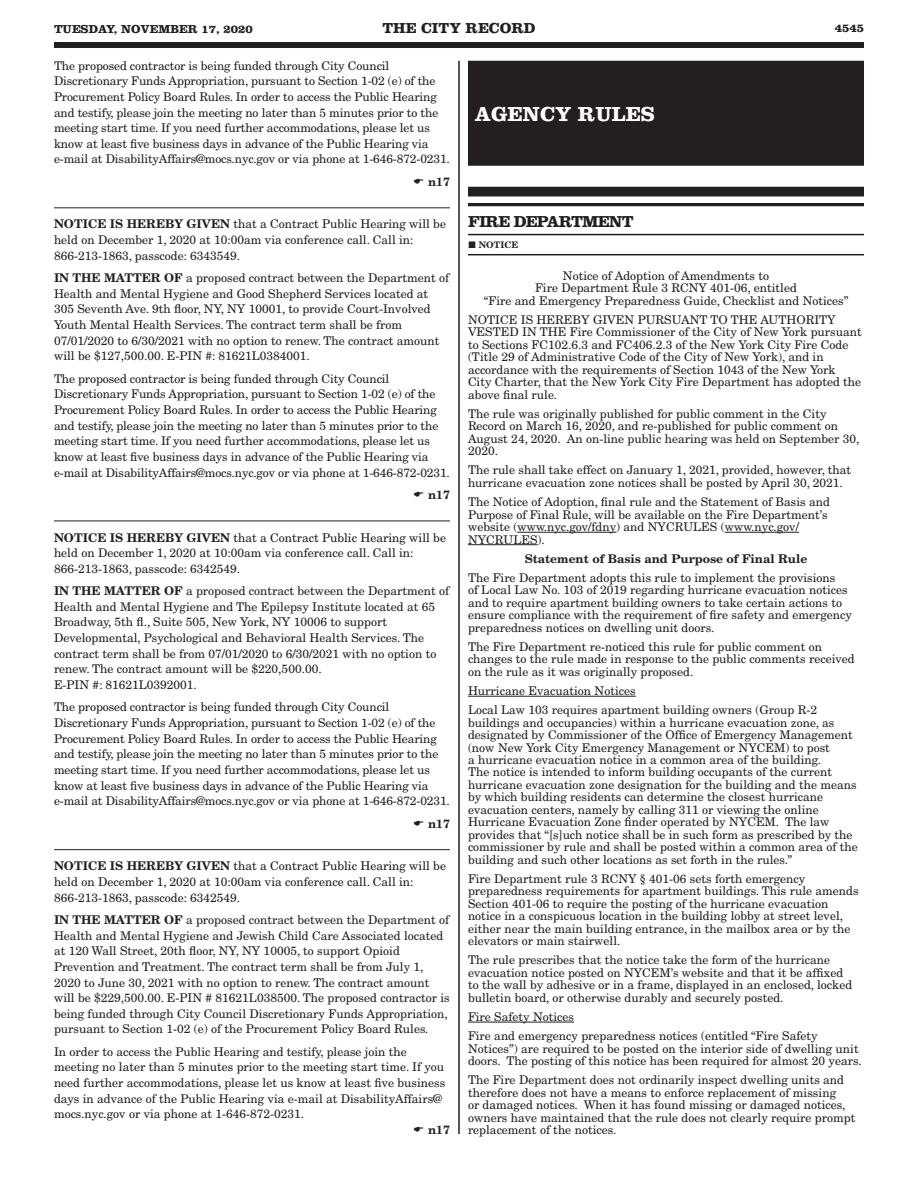
<style>
.page{position:relative;width:918px;height:1188px;background:#fff}
.page>*{position:absolute;margin:0;border:0;box-sizing:border-box;transform-origin:0 0}
.sec_name{font:700 21px "Clarendon LT Std";color:#fff}
.agency_name{font:700 16.5px "Clarendon LT Std";letter-spacing:-.05em;color:#231f20}
.t1{font:700 15px "Clarendon LT Std";color:#231f20}
.Space_After{font:12px/12.5px "New Century Schlbk LT Std";color:#231f20}
.p_line_inbetween{font:12px/15.6px "New Century Schlbk LT Std";color:#231f20}
.t2{font:700 12px "New Century Schlbk LT Std";color:#231f20}
.AA__Right_pg{font:700 12px "Clarendon LT Std";color:#231f20}
.t3{font:700 9px "New Century Schlbk LT Std";color:#231f20}
.s1{font-weight:700}
</style>
<div class="page">
<hr style="left:458px;top:61px;width:2px;height:1073px;background:#231f20">
<div style="left:54px;top:42px;width:810px;height:6px;background:#231f20"></div>
<hr style="left:54px;top:207px;width:396px;height:1px;background:#231f20">
<hr style="left:54px;top:521px;width:396px;height:1px;background:#231f20">
<hr style="left:54px;top:849px;width:396px;height:1px;background:#231f20">
<div style="left:468px;top:61px;width:396px;height:105px;background:#231f20"></div>
<div style="left:468px;top:187px;width:396px;height:10px;background:#231f20"></div>
<hr style="left:468px;top:203px;width:396px;height:3px;background:#231f20">
<hr style="left:468px;top:234px;width:396px;height:1px;background:#231f20">
<hr style="left:468px;top:254px;width:396px;height:1px;background:#231f20">
<hr style="left:517px;top:532px;width:99px;height:1px;background:#231f20">
<hr style="left:725px;top:532px;width:74px;height:1px;background:#231f20">
<hr style="left:468px;top:544px;width:70px;height:1px;background:#231f20">
<hr style="left:468px;top:696px;width:168px;height:1px;background:#231f20">
<hr style="left:468px;top:1022px;width:106px;height:1px;background:#231f20">
<p class="AA__Right_pg" style="left:54px;top:22px;width:200px">TUESDAY, NOVEMBER 17, 2020</p>
<p class="t1" style="left:382px;top:19px;width:155px">THE CITY RECORD</p>
<p class="AA__Right_pg" style="left:835px;top:21px;width:31px">4545</p>
<p class="Space_After" style="left:54px;top:58px;width:396px;line-height:15.6px">The proposed contractor is being funded through City Council Discretionary Funds Appropriation, pursuant to Section 1-02 (e) of the Procurement Policy Board Rules. In order to access the Public Hearing and testify, please join the meeting no later than 5 minutes prior to the meeting start time. If you need further accommodations, please let us know at least five business days in advance of the Public Hearing via e-mail at DisabilityAffairs@mocs.nyc.gov or via phone at 1-646-872-0231.</p>
<p class="t2" style="left:428px;top:174px;width:23px">n17</p>
<p class="p_line_inbetween" style="left:54px;top:216px;width:394px"><span class="s1">NOTICE IS HEREBY GIVEN</span> that a Contract Public Hearing will be held on December 1, 2020 at 10:00am via conference call. Call in:<br>866-213-1863, passcode: 6343549.</p>
<p class="Space_After" style="left:54px;top:270px;width:397px;line-height:15.6px"><span class="s1">IN THE MATTER OF</span> a proposed contract between the Department of Health and Mental Hygiene and Good Shepherd Services located at 305 Seventh Ave. 9th floor, NY, NY 10001, to provide Court-Involved Youth Mental Health Services. The contract term shall be from 07/01/2020 to 6/30/2021 with no option to renew. The contract amount will be $127,500.00. E-PIN #: 81621L0384001.</p>
<p class="Space_After" style="left:54px;top:371px;width:396px;line-height:15.6px">The proposed contractor is being funded through City Council Discretionary Funds Appropriation, pursuant to Section 1-02 (e) of the Procurement Policy Board Rules. In order to access the Public Hearing and testify, please join the meeting no later than 5 minutes prior to the meeting start time. If you need further accommodations, please let us know at least five business days in advance of the Public Hearing via e-mail at DisabilityAffairs@mocs.nyc.gov or via phone at 1-646-872-0231.</p>
<p class="t2" style="left:428px;top:487px;width:23px">n17</p>
<p class="p_line_inbetween" style="left:54px;top:529px;width:394px"><span class="s1">NOTICE IS HEREBY GIVEN</span> that a Contract Public Hearing will be held on December 1, 2020 at 10:00am via conference call. Call in:<br>866-213-1863, passcode: 6342549.</p>
<p class="Space_After" style="left:54px;top:583px;width:397px;line-height:15.6px"><span class="s1">IN THE MATTER OF</span> a proposed contract between the Department of Health and Mental Hygiene and The Epilepsy Institute located at 65<br>Broadway, 5th fl., Suite 505, New York, NY 10006 to support Developmental, Psychological and Behavioral Health Services. The contract term shall be from 07/01/2020 to 6/30/2021 with no option to renew. The contract amount will be $220,500.00.<br>E-PIN #: 81621L0392001.</p>
<p class="Space_After" style="left:54px;top:699px;width:396px;line-height:15.6px">The proposed contractor is being funded through City Council Discretionary Funds Appropriation, pursuant to Section 1-02 (e) of the Procurement Policy Board Rules. In order to access the Public Hearing and testify, please join the meeting no later than 5 minutes prior to the meeting start time. If you need further accommodations, please let us know at least five business days in advance of the Public Hearing via e-mail at DisabilityAffairs@mocs.nyc.gov or via phone at 1-646-872-0231.</p>
<p class="t2" style="left:428px;top:816px;width:23px">n17</p>
<p class="p_line_inbetween" style="left:54px;top:858px;width:394px"><span class="s1">NOTICE IS HEREBY GIVEN</span> that a Contract Public Hearing will be held on December 1, 2020 at 10:00am via conference call. Call in:<br>866-213-1863, passcode: 6342549.</p>
<p class="Space_After" style="left:54px;top:912px;width:397px;line-height:15.6px"><span class="s1">IN THE MATTER OF</span> a proposed contract between the Department of Health and Mental Hygiene and Jewish Child Care Associated located at 120 Wall Street, 20th floor, NY, NY 10005, to support Opioid Prevention and Treatment. The contract term shall be from July 1, 2020 to June 30, 2021 with no option to renew. The contract amount will be $229,500.00. E-PIN # 81621L038500. The proposed contractor is being funded through City Council Discretionary Funds Appropriation, pursuant to Section 1-02 (e) of the Procurement Policy Board Rules.</p>
<p class="Space_After" style="left:54px;top:1044px;width:393px;line-height:15.6px">In order to access the Public Hearing and testify, please join the meeting no later than 5 minutes prior to the meeting start time. If you need further accommodations, please let us know at least five business days in advance of the Public Hearing via e-mail at DisabilityAffairs@ mocs.nyc.gov or via phone at 1-646-872-0231.</p>
<p class="t2" style="left:428px;top:1122px;width:23px">n17</p>
<p class="sec_name" style="left:475px;top:101px;width:182px">AGENCY RULES</p>
<p class="agency_name" style="left:468px;top:211px;width:167px">FIRE DEPARTMENT</p>
<p class="t3" style="left:479px;top:239px;width:41px">NOTICE</p>
<p class="Space_After" style="left:563px;top:269px;width:208px">Notice of Adoption of Amendments to</p>
<p class="Space_After" style="left:535px;top:282px;width:263px">Fire Department Rule 3 RCNY 401-06, entitled</p>
<p class="Space_After" style="left:484px;top:294px;width:366px">“Fire and Emergency Preparedness Guide, Checklist and Notices”</p>
<p class="Space_After" style="left:468px;top:313px;width:395px">NOTICE IS HEREBY GIVEN PURSUANT TO THE AUTHORITY VESTED IN THE Fire Commissioner of the City of New York pursuant to Sections FC102.6.3 and FC406.2.3 of the New York City Fire Code (Title 29 of Administrative Code of the City of New York), and in accordance with the requirements of Section 1043 of the New York City Charter, that the New York City Fire Department has adopted the above final rule.</p>
<p class="Space_After" style="left:468px;top:407px;width:393px">The rule was originally published for public comment in the City Record on March 16, 2020, and re-published for public comment on August 24, 2020. An on-line public hearing was held on September 30, 2020.</p>
<p class="Space_After" style="left:468px;top:464px;width:385px">The rule shall take effect on January 1, 2021, provided, however, that hurricane evacuation zone notices shall be posted by April 30, 2021.</p>
<p class="Space_After" style="left:468px;top:496px;width:364px">The Notice of Adoption, final rule and the Statement of Basis and Purpose of Final Rule, will be available on the Fire Department’s website (www.nyc.gov/fdny) and NYCRULES (www.nyc.gov/ NYCRULES).</p>
<p class="t2" style="left:525px;top:551px;width:284px">Statement of Basis and Purpose of Final Rule</p>
<p class="Space_After" style="left:468px;top:571px;width:385px">The Fire Department adopts this rule to implement the provisions<br>of Local Law No. 103 of 2019 regarding hurricane evacuation notices and to require apartment building owners to take certain actions to ensure compliance with the requirement of fire safety and emergency preparedness notices on dwelling unit doors.</p>
<p class="Space_After" style="left:468px;top:640px;width:388px">The Fire Department re-noticed this rule for public comment on changes to the rule made in response to the public comments received on the rule as it was originally proposed.</p>
<p class="Space_After" style="left:468px;top:685px;width:169px">Hurricane Evacuation Notices</p>
<p class="Space_After" style="left:468px;top:704px;width:391px">Local Law 103 requires apartment building owners (Group R-2 buildings and occupancies) within a hurricane evacuation zone, as designated by Commissioner of the Office of Emergency Management (now New York City Emergency Management or NYCEM) to post<br>a hurricane evacuation notice in a common area of the building.<br>The notice is intended to inform building occupants of the current hurricane evacuation zone designation for the building and the means by which building residents can determine the closest hurricane evacuation centers, namely by calling 311 or viewing the online Hurricane Evacuation Zone finder operated by NYCEM. The law provides that “[s]uch notice shall be in such form as prescribed by the commissioner by rule and shall be posted within a common area of the building and such other locations as set forth in the rules.”</p>
<p class="Space_After" style="left:468px;top:872px;width:392px">Fire Department rule 3 RCNY § 401-06 sets forth emergency preparedness requirements for apartment buildings. This rule amends Section 401-06 to require the posting of the hurricane evacuation notice in a conspicuous location in the building lobby at street level, either near the main building entrance, in the mailbox area or by the elevators or main stairwell.</p>
<p class="Space_After" style="left:468px;top:954px;width:386px">The rule prescribes that the notice take the form of the hurricane evacuation notice posted on NYCEM’s website and that it be affixed to the wall by adhesive or in a frame, displayed in an enclosed, locked bulletin board, or otherwise durably and securely posted.</p>
<p class="Space_After" style="left:468px;top:1010px;width:108px">Fire Safety Notices</p>
<p class="Space_After" style="left:468px;top:1030px;width:393px">Fire and emergency preparedness notices (entitled “Fire Safety<br>Notices”) are required to be posted on the interior side of dwelling unit doors. The posting of this notice has been required for almost 20 years.</p>
<p class="Space_After" style="left:468px;top:1074px;width:389px">The Fire Department does not ordinarily inspect dwelling units and therefore does not have a means to enforce replacement of missing<br>or damaged notices. When it has found missing or damaged notices, owners have maintained that the rule does not clearly require prompt replacement of the notices.</p>
</div>
